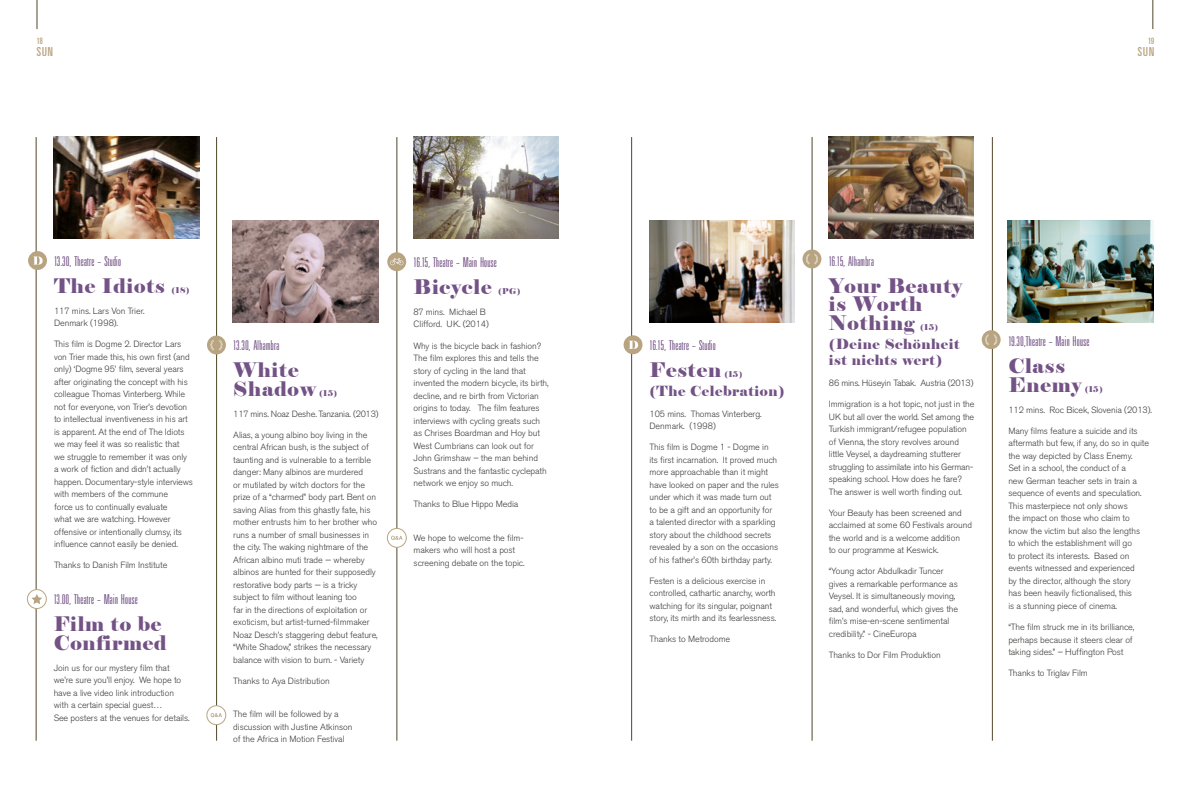
<style>
.page{position:relative;width:1191px;height:794px;background:#fff}
.page>*{position:absolute;margin:0;border:0;box-sizing:border-box;transform-origin:0 0}
.t1{font:20px/18.6px "Elephant";letter-spacing:.04em;color:#735286}
.t2{font:300 14px "Univers Ultra Condensed BQ";letter-spacing:.005em;color:#735286}
.t3{font:14px/16.6px "Elephant";letter-spacing:.04em;color:#735286}
.t4{font:12.7px "Univers Ultra Condensed BQ";letter-spacing:.08em;color:#b8a481}
.t5{font:300 9px/12.5px "Akzidenz Grotesk BE";letter-spacing:-.01em;color:#3c3c3b}
.t6{font:9px "Univers Ultra Condensed BQ";color:#b8a481}
.t7{font:8px "Elephant";letter-spacing:.04em;color:#735286}
</style>
<div class="page">
<img style="left:413px;top:137px;width:145px;height:101px">
<img style="left:649px;top:221px;width:146px;height:101px">
<hr style="left:397px;top:137px;width:1px;height:603px;background:#52472b">
<hr style="left:992px;top:137px;width:1px;height:603px;background:#52472b">
<hr style="left:216px;top:137px;width:1px;height:603px;background:#52472b">
<hr style="left:812px;top:137px;width:1px;height:603px;background:#52472b">
<hr style="left:36px;top:137px;width:1px;height:603px;background:#52472b">
<hr style="left:631px;top:137px;width:1px;height:603px;background:#52472b">
<div style="left:623px;top:335px;width:19px;height:19px;background:#b8a481;border-radius:50%"></div>
<svg style="left:628px;top:341px;width:10px;height:8px"></svg>
<div style="left:387px;top:252px;width:19px;height:19px;background:#b8a481;border-radius:50%"></div>
<svg style="left:390px;top:258px;width:13px;height:7px"></svg>
<img style="left:54px;top:137px;width:145px;height:101px">
<div style="left:28px;top:251px;width:19px;height:19px;background:#b8a481;border-radius:50%"></div>
<svg style="left:33px;top:256px;width:10px;height:9px"></svg>
<img style="left:233px;top:221px;width:145px;height:101px">
<div style="left:207px;top:335px;width:19px;height:19px;background:#b8a481;border-radius:50%"></div>
<svg style="left:210px;top:340px;width:13px;height:10px"></svg>
<div style="left:207px;top:705px;width:19px;height:19px;background:#fff;border-radius:50%"></div>
<div style="left:206px;top:705px;width:20px;height:20px;border:1px solid #b8a481;border-radius:50%"></div>
<svg style="left:211px;top:713px;width:11px;height:4px"></svg>
<svg style="left:387px;top:528px;width:19px;height:19px"></svg>
<div style="left:387px;top:528px;width:20px;height:20px;border:1px solid #b8a481;border-radius:50%"></div>
<svg style="left:391px;top:536px;width:11px;height:4px"></svg>
<svg style="left:37px;top:0;width:1px;height:29px"></svg>
<svg style="left:1152px;top:0;width:1px;height:29px"></svg>
<img style="left:828px;top:137px;width:145px;height:101px">
<svg style="left:802px;top:249px;width:19px;height:19px"></svg>
<svg style="left:805px;top:254px;width:13px;height:10px"></svg>
<svg style="left:27px;top:589px;width:19px;height:19px"></svg>
<div style="left:27px;top:589px;width:20px;height:20px;border:1px solid #b8a481;border-radius:50%"></div>
<svg style="left:31px;top:594px;width:11px;height:10px"></svg>
<img style="left:1007px;top:221px;width:146px;height:101px">
<svg style="left:981px;top:330px;width:19px;height:19px"></svg>
<svg style="left:985px;top:334px;width:12px;height:11px"></svg>
<p class="t6" style="left:37px;top:35px;width:7px">18</p>
<p class="t6" style="left:1148px;top:35px;width:7px">19</p>
<h3 class="t4" style="left:37px;top:45px;width:18px">SUN</h3>
<h3 class="t4" style="left:1138px;top:45px;width:18px">SUN</h3>
<h2 class="t2" style="left:54px;top:253px;width:69px">13.30, Theatre – Studio</h2>
<h1 class="t1" style="left:54px;top:277px;width:112px">The Idiots</h1>
<p class="t7" style="left:172px;top:285px;width:20px">(18)</p>
<p class="t5" style="left:54px;top:305px;width:92px">117 mins. Lars Von Trier.<br>Denmark (1998).</p>
<p class="t5" style="left:54px;top:338px;width:141px">This film is Dogme 2. Director Lars von Trier made this, his own first (and only) ‘Dogme 95’ film, several years after originating the concept with his colleague Thomas Vinterberg. While not for everyone, von Trier’s devotion to intellectual inventiveness in his art is apparent. At the end of The Idiots we may feel it was so realistic that<br>we struggle to remember it was only a work of fiction and didn’t actually happen. Documentary-style interviews with members of the commune<br>force us to continually evaluate<br>what we are watching. However offensive or intentionally clumsy, its influence cannot easily be denied.</p>
<p class="t5" style="left:54px;top:559px;width:115px">Thanks to Danish Film Institute</p>
<h2 class="t2" style="left:54px;top:591px;width:86px">13.00, Theatre – Main House</h2>
<h1 class="t1" style="left:54px;top:615px;width:114px">Film to be<br>Confirmed</h1>
<p class="t5" style="left:54px;top:661px;width:137px">Join us for our mystery film that we’re sure you’ll enjoy. We hope to have a live video link introduction with a certain special guest…<br>See posters at the venues for details.</p>
<h2 class="t2" style="left:233px;top:337px;width:48px">13.30, Alhambra</h2>
<h1 class="t1" style="left:233px;top:361px;width:84px">White<br>Shadow</h1>
<p class="t7" style="left:319px;top:388px;width:20px">(15)</p>
<p class="t5" style="left:233px;top:407px;width:147px">117 mins. Noaz Deshe. Tanzania. (2013)</p>
<p class="t5" style="left:233px;top:428px;width:146px">Alias, a young albino boy living in the central African bush, is the subject of taunting and is vulnerable to a terrible danger: Many albinos are murdered<br>or mutilated by witch doctors for the prize of a “charmed” body part. Bent on saving Alias from this ghastly fate, his mother entrusts him to her brother who runs a number of small businesses in the city. The waking nightmare of the African albino muti trade — whereby albinos are hunted for their supposedly restorative body parts — is a tricky subject to film without leaning too<br>far in the directions of exploitation or exoticism, but artist-turned-filmmaker Noaz Desch’s staggering debut feature, “White Shadow,” strikes the necessary balance with vision to burn. - Variety</p>
<p class="t5" style="left:233px;top:674px;width:98px">Thanks to Aya Distribution</p>
<p class="t5" style="left:233px;top:708px;width:121px">The film will be followed by a discussion with Justine Atkinson of the Africa in Motion Festival</p>
<h2 class="t2" style="left:413px;top:254px;width:85px">16.15, Theatre – Main House</h2>
<h1 class="t1" style="left:413px;top:278px;width:79px">Bicycle</h1>
<p class="t7" style="left:498px;top:286px;width:24px">(PG)</p>
<p class="t5" style="left:413px;top:306px;width:77px">87 mins. Michael B<br>Clifford. UK. (2014)</p>
<p class="t5" style="left:413px;top:339px;width:136px">Why is the bicycle back in fashion?<br>The film explores this and tells the story of cycling in the land that invented the modern bicycle, its birth, decline, and re birth from Victorian origins to today. The film features interviews with cycling greats such as Chrises Boardman and Hoy but West Cumbrians can look out for John Grimshaw – the man behind Sustrans and the fantastic cyclepath network we enjoy so much.</p>
<p class="t5" style="left:413px;top:498px;width:106px">Thanks to Blue Hippo Media</p>
<p class="t5" style="left:413px;top:531px;width:112px">We hope to welcome the film&shy;makers who will host a post screening debate on the topic.</p>
<h2 class="t2" style="left:649px;top:337px;width:68px">16.15, Theatre – Studio</h2>
<h1 class="t1" style="left:649px;top:361px;width:73px">Festen</h1>
<p class="t7" style="left:724px;top:369px;width:20px">(15)</p>
<h2 class="t3" style="left:649px;top:382px;width:137px">(The Celebration)</h2>
<p class="t5" style="left:649px;top:407px;width:114px">105 mins. Thomas Vinterberg.<br>Denmark. (1998)</p>
<p class="t5" style="left:649px;top:441px;width:131px">This film is Dogme 1 - Dogme in its first incarnation. It proved much more approachable than it might have looked on paper and the rules under which it was made turn out to be a gift and an opportunity for a talented director with a sparkling story about the childhood secrets revealed by a son on the occasions of his father’s 60th birthday party.</p>
<p class="t5" style="left:649px;top:574px;width:128px">Festen is a delicious exercise in controlled, cathartic anarchy, worth watching for its singular, poignant story, its mirth and its fearlessness.</p>
<p class="t5" style="left:649px;top:633px;width:82px">Thanks to Metrodome</p>
<h2 class="t2" style="left:828px;top:253px;width:47px">16.15, Alhambra</h2>
<h1 class="t1" style="left:828px;top:277px;width:135px">Your Beauty is Worth<br>Nothing</h1>
<p class="t7" style="left:920px;top:322px;width:20px">(15)</p>
<h2 class="t3" style="left:828px;top:335px;width:132px">(Deine Schönheit ist nichts wert)</h2>
<p class="t5" style="left:828px;top:377px;width:146px">86 mins. Hüseyin Tabak. Austria (2013)</p>
<p class="t5" style="left:828px;top:398px;width:147px">Immigration is a hot topic, not just in the UK but all over the world. Set among the Turkish immigrant/refugee population of Vienna, the story revolves around little Veysel, a daydreaming stutterer struggling to assimilate into his German&shy;speaking school. How does he fare?<br>The answer is well worth finding out.</p>
<p class="t5" style="left:828px;top:506px;width:145px">Your Beauty has been screened and acclaimed at some 60 Festivals around the world and is a welcome addition<br>to our programme at Keswick.</p>
<p class="t5" style="left:828px;top:565px;width:131px">“Young actor Abdulkadir Tuncer gives a remarkable performance as Veysel. It is simultaneously moving, sad, and wonderful, which gives the film’s mise-en-scene sentimental credibility.” - CineEuropa</p>
<p class="t5" style="left:828px;top:648px;width:113px">Thanks to Dor Film Produktion</p>
<h2 class="t2" style="left:1008px;top:334px;width:83px">19.30,Theatre – Main House</h2>
<h1 class="t1" style="left:1008px;top:357px;width:75px">Class<br>Enemy</h1>
<p class="t7" style="left:1084px;top:384px;width:20px">(15)</p>
<p class="t5" style="left:1008px;top:404px;width:145px">112 mins. Roc Bicek, Slovenia (2013).</p>
<p class="t5" style="left:1008px;top:425px;width:142px">Many films feature a suicide and its aftermath but few, if any, do so in quite the way depicted by Class Enemy.<br>Set in a school, the conduct of a<br>new German teacher sets in train a sequence of events and speculation.<br>This masterpiece not only shows<br>the impact on those who claim to know the victim but also the lengths to which the establishment will go<br>to protect its interests. Based on events witnessed and experienced<br>by the director, although the story<br>has been heavily fictionalised, this<br>is a stunning piece of cinema.</p>
<p class="t5" style="left:1008px;top:621px;width:127px">“The film struck me in its brilliance, perhaps because it steers clear of taking sides.” – Huffington Post</p>
<p class="t5" style="left:1008px;top:667px;width:81px">Thanks to Triglav Film</p>
</div>
